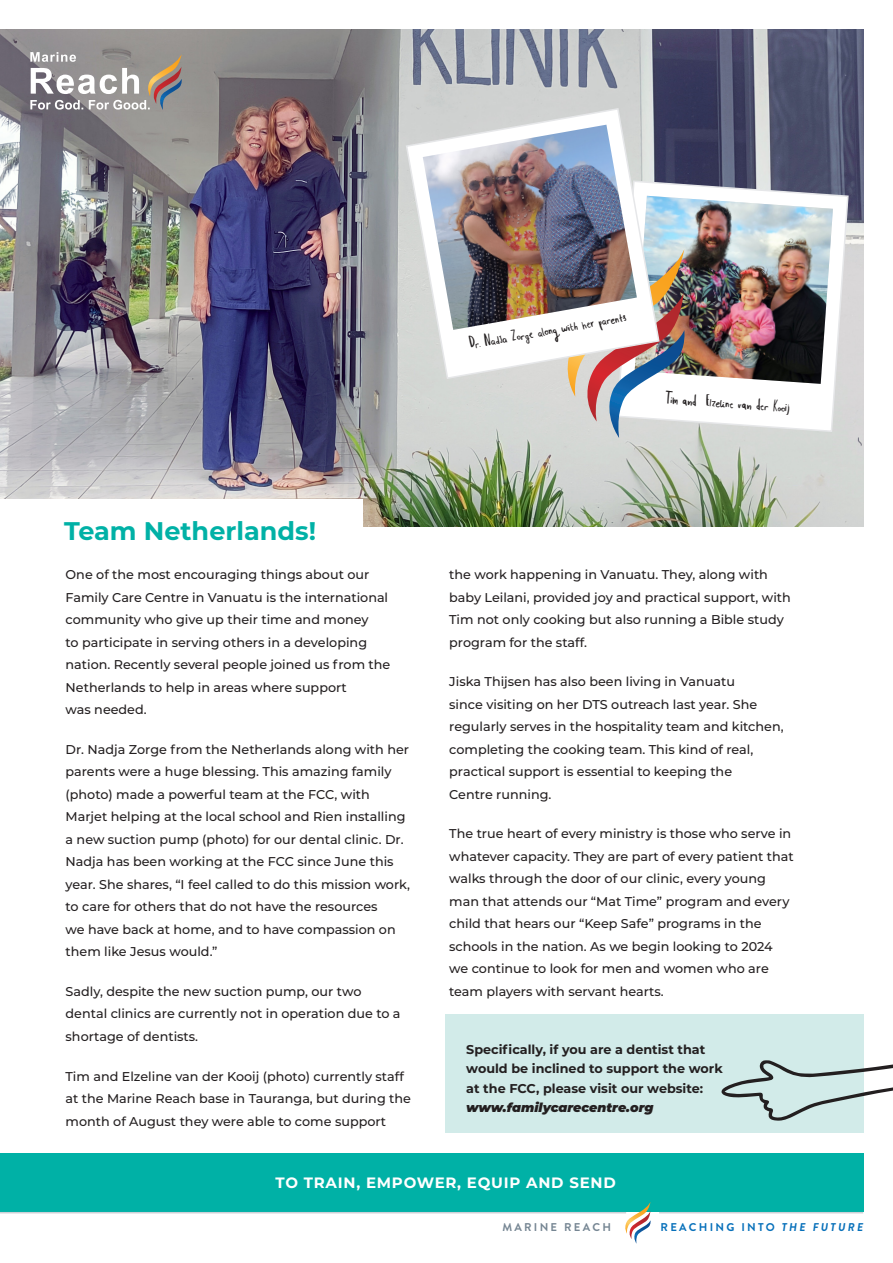
<style>
.page{position:relative;width:893px;height:1263px;background:#fff}
.page>*{position:absolute;margin:0;border:0;box-sizing:border-box;transform-origin:0 0}
.t1{font:700 25.5px "Montserrat";color:#00b1a6}
.t2{font:18px "Whippin Picadilly";color:#231f20}
.t3{font:700 15px "Montserrat";letter-spacing:.05em;color:#fff}
.t4{font:500 12.75px/22.5px "Montserrat";color:#231f20}
.t5{font:700 12.75px/19.5px "Montserrat";color:#231f20}
.t6{font:700 11.25px "Brandon Grotesque";letter-spacing:.2em;color:#0770ba}
.t7{font:700 11.25px "Brandon Grotesque";letter-spacing:.2em;color:#768693}
.s1{font-weight:900;font-style:italic}
.s2{font-style:italic}
</style>
<div class="page">
<img style="left:0;top:30px;width:863px;height:496px">
<div style="left:0;top:1154px;width:863px;height:58px;background:#00b1a6"></div>
<hr style="left:659px;top:1212px;width:204px;height:1px;background:#cdd0d6">
<hr style="left:0;top:1212px;width:626px;height:1px;background:#cdd0d6">
<svg style="left:30px;top:52px;width:152px;height:58px"></svg>
<svg style="left:623px;top:1202px;width:28px;height:42px"></svg>
<svg style="left:660px;top:180px;width:189px;height:253px"></svg>
<div style="left:0;top:500px;width:363px;height:66px;background:#fff"></div>
<img style="left:560px;top:196px;width:273px;height:242px">
<svg style="left:405px;top:107px;width:255px;height:273px"></svg>
<img style="left:423px;top:125px;width:214px;height:205px">
<div style="left:445px;top:1015px;width:418px;height:118px;background:#d2ebe9"></div>
<svg style="left:721px;top:1056px;width:172px;height:65px"></svg>
<p class="t2" style="left:468px;top:332px;width:160px;rotate:-10deg">Dr. Nadja Zorge alon g with her parents</p>
<p class="t2" style="left:666px;top:386px;width:126px;rotate:4deg">Tim and Elzeli ne van der Koo ij</p>
<p class="t1" style="left:64px;top:512px;width:254px">Team Netherlands!</p>
<p class="t4" style="left:66px;top:563px;width:326px">One of the most encouraging things about our Family Care Centre in Vanuatu is the international community who give up their time and money<br>to participate in serving others in a developing nation. Recently several people joined us from the Netherlands to help in areas where support<br>was needed.</p>
<p class="t4" style="left:66px;top:738px;width:346px">Dr. Nadja Zorge from the Netherlands along with her parents were a huge blessing. This amazing family (photo) made a powerful team at the FCC, with Marjet helping at the local school and Rien installing a new suction pump (photo) for our dental clinic. Dr.<br>Nadja has been working at the FCC since June this year. She shares, “I feel called to do this mission work, to care for others that do not have the resources<br>we have back at home, and to have compassion on them like Jesus would.”</p>
<p class="t4" style="left:66px;top:980px;width:336px">Sadly, despite the new suction pump, our two dental clinics are currently not in operation due to a shortage of dentists.</p>
<p class="t4" style="left:66px;top:1064px;width:347px">Tim and Elzeline van der Kooij (photo) currently staff at the Marine Reach base in Tauranga, but during the month of August they were able to come support</p>
<p class="t4" style="left:449px;top:563px;width:343px">the work happening in Vanuatu. They, along with baby Leilani, provided joy and practical support, with Tim not only cooking but also running a Bible study program for the staff.</p>
<p class="t4" style="left:449px;top:670px;width:336px">Jiska Thijsen has also been living in Vanuatu<br>since visiting on her DTS outreach last year. She regularly serves in the hospitality team and kitchen, completing the cooking team. This kind of real, practical support is essential to keeping the<br>Centre running.</p>
<p class="t4" style="left:449px;top:822px;width:346px">The true heart of every ministry is those who serve in whatever capacity. They are part of every patient that walks through the door of our clinic, every young man that attends our “Mat Time” program and every child that hears our “Keep Safe” programs in the schools in the nation. As we begin looking to 2024 we continue to look for men and women who are team players with servant hearts.</p>
<p class="t5" style="left:466px;top:1039px;width:258px">Specifically, if you are a dentist that would be inclined to support the work at the FCC, please visit our website: <span class="s1">www.familycarecentre.org</span></p>
<p class="t3" style="left:275px;top:1172px;width:342px">TO TRAIN, EMPOWER, EQUIP AND SEND</p>
<p class="t7" style="left:502px;top:1219px;width:110px">MARINE REACH</p>
<p class="t6" style="left:661px;top:1219px;width:204px">REACHING INTO <span class="s2">THE FUTURE</span></p>
</div>
